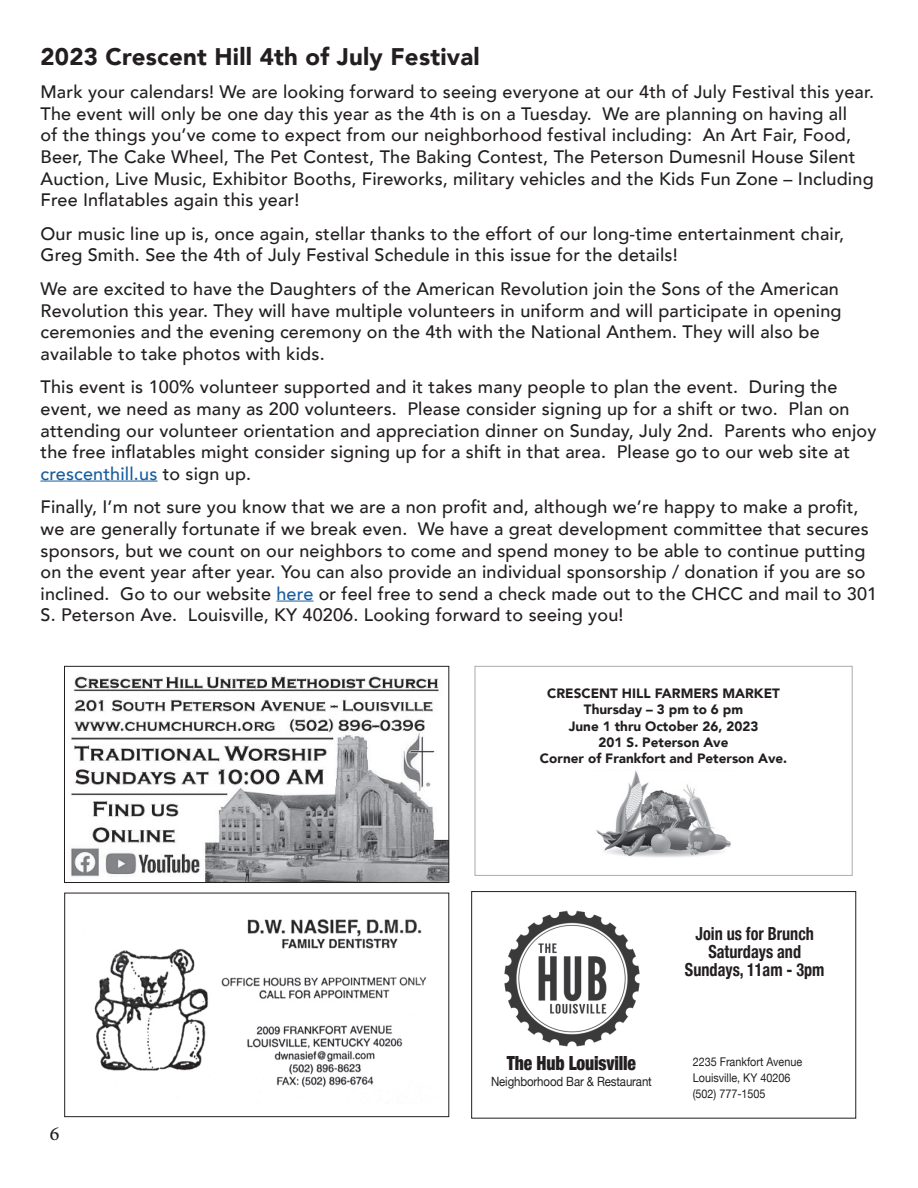
<style>
.page{position:relative;width:918px;height:1188px;background:#fff}
.page>*{position:absolute;margin:0;border:0;box-sizing:border-box;transform-origin:0 0}
.t1{font:900 24px "Avenir";letter-spacing:.01em;color:#231f20}
.t2{font:21px "Minion Pro";color:#231f20}
.t3{font:900 condensed 19.5px "Helvetica Neue";letter-spacing:-.01em;color:#231f20;scale:.9 1}
.t4{font:500 18px/21.6px "Avenir";letter-spacing:.01em;color:#231f20}
.t5{font:700 condensed 18px/18px "Helvetica Neue";color:#231f20;text-align:center;scale:.9 1}
.t6{font:900 13.5px "Avenir";color:#231f20}
.t7{font:12.75px "Helvetica Neue";letter-spacing:-.01em;color:#231f20;scale:.9 1}
.t8{font:12px "Helvetica Neue";color:#231f20;scale:.9 1}
.s1{color:#175d9e}
</style>
<div class="page">
<hr style="left:40px;top:481px;width:118px;height:1px;background:#175d9e">
<hr style="left:276px;top:601px;width:38px;height:1px;background:#175d9e">
<div style="left:64px;top:893px;width:385px;height:224px;border:1px solid #231f20"></div>
<img style="left:94px;top:919px;width:333px;height:169px">
<img style="left:71px;top:676px;width:376px;height:205px">
<div style="left:64px;top:666px;width:385px;height:217px;border:1px solid #231f20"></div>
<img style="left:596px;top:771px;width:135px;height:86px">
<div style="left:471px;top:891px;width:385px;height:228px;border:1px solid #231f20"></div>
<img style="left:504px;top:910px;width:136px;height:137px">
<p class="t1" style="left:40px;top:36px;width:441px">2023 Crescent Hill 4th of July Festival</p>
<p class="t4" style="left:40px;top:80px;width:835px">Mark your calendars! We are looking forward to seeing everyone at our 4th of July Festival this year.<br>The event will only be one day this year as the 4th is on a Tuesday. We are planning on having all<br>of the things you’ve come to expect from our neighborhood festival including: An Art Fair, Food, Beer, The Cake Wheel, The Pet Contest, The Baking Contest, The Peterson Dumesnil House Silent Auction, Live Music, Exhibitor Booths, Fireworks, military vehicles and the Kids Fun Zone – Including Free Inflatables again this year!</p>
<p class="t4" style="left:40px;top:222px;width:805px">Our music line up is, once again, stellar thanks to the effort of our long-time entertainment chair,<br>Greg Smith. See the 4th of July Festival Schedule in this issue for the details!</p>
<p class="t4" style="left:40px;top:277px;width:803px">We are excited to have the Daughters of the American Revolution join the Sons of the American Revolution this year. They will have multiple volunteers in uniform and will participate in opening ceremonies and the evening ceremony on the 4th with the National Anthem. They will also be available to take photos with kids.</p>
<p class="t4" style="left:40px;top:375px;width:838px">This event is 100% volunteer supported and it takes many people to plan the event. During the event, we need as many as 200 volunteers. Please consider signing up for a shift or two. Plan on attending our volunteer orientation and appreciation dinner on Sunday, July 2nd. Parents who enjoy the free inflatables might consider signing up for a shift in that area. Please go to our web site at <span class="s1">crescenthill.us</span> to sign up.</p>
<p class="t4" style="left:40px;top:495px;width:838px">Finally, I’m not sure you know that we are a non profit and, although we’re happy to make a profit, we are generally fortunate if we break even. We have a great development committee that secures sponsors, but we count on our neighbors to come and spend money to be able to continue putting on the event year after year. You can also provide an individual sponsorship / donation if you are so inclined. Go to our website <span class="s1">here</span> or feel free to send a check made out to the CHCC and mail to 301<br>S. Peterson Ave. Louisville, KY 40206. Looking forward to seeing you!</p>
<p class="t6" style="left:547px;top:682px;width:234px">CRESCENT HILL FARMERS MARKET</p>
<p class="t6" style="left:584px;top:698px;width:161px">Thursday – 3 pm to 6 pm</p>
<p class="t6" style="left:569px;top:714px;width:191px">June 1 thru October 26, 2023</p>
<p class="t6" style="left:599px;top:731px;width:131px">201 S. Peterson Ave</p>
<p class="t6" style="left:540px;top:747px;width:249px">Corner of Frankfort and Peterson Ave.</p>
<p class="t2" style="left:50px;top:1119px;width:12px">6</p>
<p class="t3" style="left:507px;top:1047px;width:145px">The Hub Louisville</p>
<p class="t7" style="left:491px;top:1072px;width:180px">Neighborhood Bar &amp; Restaurant</p>
<p class="t5" style="left:685px;top:923px;width:157px">Join us for Brunch<br>Saturdays and<br>Sundays, 11am - 3pm</p>
<p class="t8" style="left:693px;top:1053px;width:123px">2235 Frankfort Avenue</p>
<p class="t8" style="left:693px;top:1069px;width:110px">Louisville, KY 40206</p>
<p class="t8" style="left:693px;top:1085px;width:82px">(502) 777-1505</p>
</div>
